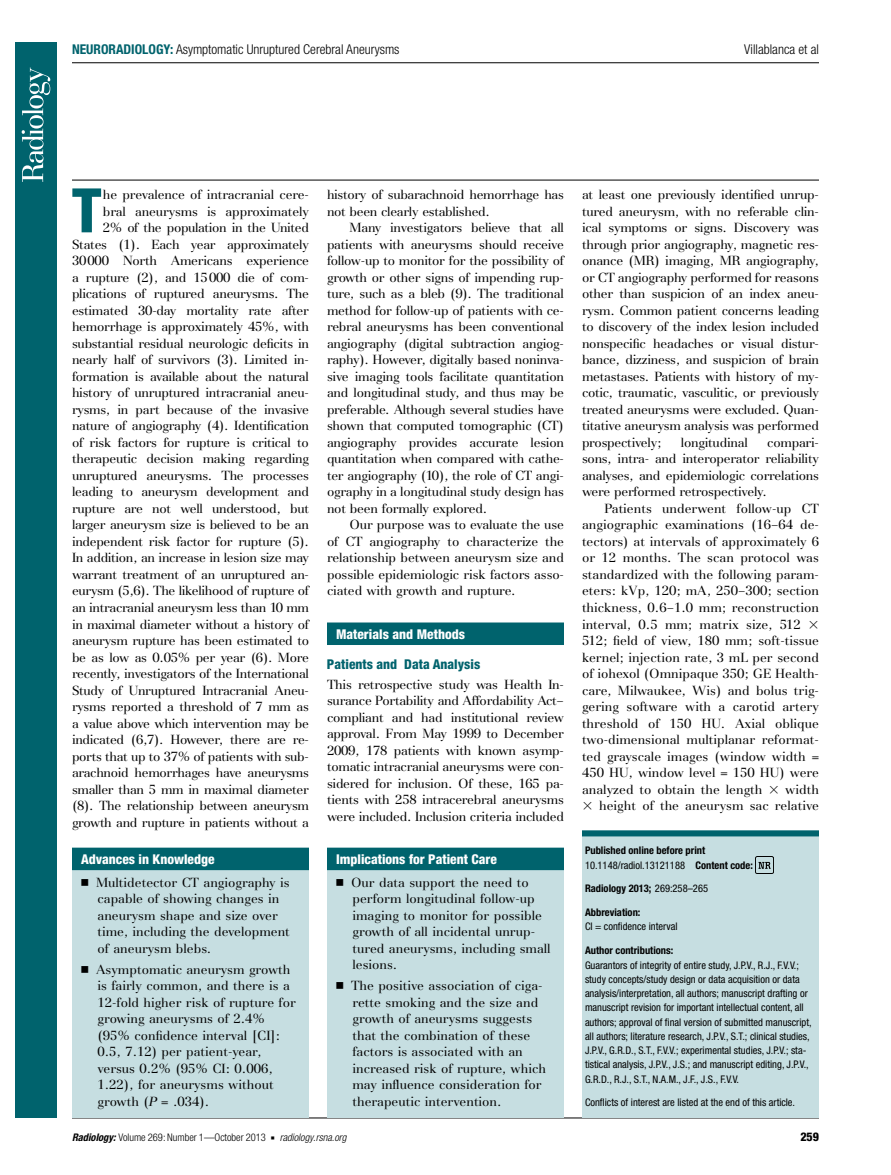
<style>
.page{position:relative;width:891px;height:1175px;background:#fff}
.page>*{position:absolute;margin:0;border:0;box-sizing:border-box;transform-origin:0 0}
.t1{font:800 condensed 61.5px "Helvetica Neue";color:#00636d}
.t2{font:300 condensed 13.5px "Helvetica Neue";color:#000}
.t3{font:800 condensed 13.5px "Helvetica Neue";color:#fff}
.t4{font:800 condensed 13.5px "Helvetica Neue";color:#00636d}
.t5{font:13.2px/16.5px "AT Basilia";letter-spacing:-.02em;color:#000;text-align:justify}
.t6{font:13.2px/16.5px "AT Basilia";color:#000}
.t7{font:800 condensed 12px "Helvetica Neue";color:#000}
.t8{font:condensed 10.5px/14.2px "Helvetica Neue";color:#000}
.t9{font:700 condensed 10.5px/14.2px "Helvetica Neue";color:#000}
.t10{font:300 condensed 10.5px "Helvetica Neue";color:#000}
.s1{font-weight:700;color:#00636d}
.s2{font-family:"Universal Newswith Comm Pi";font-size:13.5px}
.s3{font-style:italic}
.s4{font-family:"Universal Greekwith Math Pi"}
.s5{font-weight:400}
.s6{font-weight:700;font-style:italic}
.s7{font-family:"Universal Newswith Comm Pi";font-weight:400;font-stretch:normal;font-size:6px}
</style>
<div class="page">
<hr style="left:72px;top:180px;width:747px;height:1px;background:#000">
<hr style="left:72px;top:1117px;width:747px;height:1px;background:#000">
<hr style="left:72px;top:62px;width:747px;height:1px;background:#000">
<div style="left:327px;top:622px;width:237px;height:23px;background:#00636d"></div>
<div style="left:327px;top:853px;width:237px;height:264px;background:#c6dee1"></div>
<div style="left:327px;top:847px;width:237px;height:23px;background:#00636d"></div>
<div style="left:72px;top:853px;width:237px;height:264px;background:#c6dee1"></div>
<div style="left:72px;top:847px;width:237px;height:23px;background:#00636d"></div>
<div style="left:582px;top:830px;width:237px;height:287px;background:#c6dee1"></div>
<div style="left:582px;top:830px;width:237px;height:6px;background:#00636d"></div>
<img style="left:755px;top:857px;width:18px;height:16px">
<div style="left:15px;top:42px;width:42px;height:1075px;background:#00636d"></div>
<svg style="left:22px;top:68px;width:28px;height:114px"></svg>
<p class="t2" style="left:72px;top:41px;width:329px"><span class="s1">NEURORADIOLOGY:</span> Asymptomatic Unruptured Cerebral Aneurysms</p>
<p class="t2" style="left:744px;top:41px;width:76px">Villablanca et al</p>
<h1 class="t1" style="left:72px;top:172px;width:31px">T</h1>
<p class="t5" style="left:72px;top:187px;width:239px;text-align:right">he prevalence of intracranial cere-<br>bral aneurysms is approximately<br>2% of the population in the United States (1). Each year approximately 30000 North Americans experience a rupture (2), and 15000 die of com&shy;plications of ruptured aneurysms. The estimated 30-day mortality rate after hemorrhage is approximately 45%, with substantial residual neurologic deficits in nearly half of survivors (3). Limited in&shy;formation is available about the natural history of unruptured intracranial aneu&shy;rysms, in part because of the invasive nature of angiography (4). Identification of risk factors for rupture is critical to therapeutic decision making regarding unruptured aneurysms. The processes leading to aneurysm development and rupture are not well understood, but larger aneurysm size is believed to be an independent risk factor for rupture (5).<br>In addition, an increase in lesion size may warrant treatment of an unruptured an&shy;eurysm (5,6). The likelihood of rupture of an intracranial aneurysm less than 10 mm in maximal diameter without a history of aneurysm rupture has been estimated to be as low as 0.05% per year (6). More recently, investigators of the International Study of Unruptured Intracranial Aneu&shy;rysms reported a threshold of 7 mm as a value above which intervention may be indicated (6,7). However, there are re&shy;ports that up to 37% of patients with sub&shy;arachnoid hemorrhages have aneurysms smaller than 5 mm in maximal diameter (8). The relationship between aneurysm growth and rupture in patients without a</p>
<p class="t5" style="left:327px;top:187px;width:239px">history of subarachnoid hemorrhage has not been clearly established.</p>
<p class="t5" style="left:327px;top:220px;width:239px;text-indent:23px">Many investigators believe that all patients with aneurysms should receive follow-up to monitor for the possibility of growth or other signs of impending rup&shy;ture, such as a bleb (9). The traditional method for follow-up of patients with ce&shy;rebral aneurysms has been conventional angiography (digital subtraction angiog&shy;raphy). However, digitally based noninva&shy;sive imaging tools facilitate quantitation and longitudinal study, and thus may be preferable. Although several studies have shown that computed tomographic (CT) angiography provides accurate lesion quantitation when compared with cathe&shy;ter angiography (10), the role of CT angi&shy;ography in a longitudinal study design has not been formally explored.</p>
<p class="t5" style="left:327px;top:517px;width:239px;text-indent:23px">Our purpose was to evaluate the use of CT angiography to characterize the relationship between aneurysm size and possible epidemiologic risk factors asso&shy;ciated with growth and rupture.</p>
<p class="t3" style="left:336px;top:626px;width:131px">Materials and Methods</p>
<p class="t4" style="left:327px;top:656px;width:155px">Patients and Data Analysis</p>
<p class="t5" style="left:327px;top:676px;width:239px">This retrospective study was Health In&shy;surance Portability and Affordability Act– compliant and had institutional review approval. From May 1999 to December 2009, 178 patients with known asymp&shy;tomatic intracranial aneurysms were con&shy;sidered for inclusion. Of these, 165 pa&shy;tients with 258 intracerebral aneurysms were included. Inclusion criteria included</p>
<p class="t3" style="left:81px;top:851px;width:135px">Advances in Knowledge</p>
<p class="t6" style="left:98px;top:874px;width:194px;text-indent:-17px"><span class="s2">n</span> Multidetector CT angiography is capable of showing changes in aneurysm shape and size over time, including the development of aneurysm blebs.</p>
<p class="t6" style="left:98px;top:961px;width:200px;text-indent:-17px"><span class="s2">n</span> Asymptomatic aneurysm growth is fairly common, and there is a<br>12-fold higher risk of rupture for growing aneurysms of 2.4% (95% confidence interval [CI]:<br>0.5, 7.12) per patient-year, versus 0.2% (95% CI: 0.006,<br>1.22), for aneurysms without growth (<span class="s3">P</span> = .034).</p>
<p class="t3" style="left:336px;top:851px;width:162px">Implications for Patient Care</p>
<p class="t6" style="left:353px;top:874px;width:200px;text-indent:-17px"><span class="s2">n</span> Our data support the need to perform longitudinal follow-up imaging to monitor for possible growth of all incidental unrup&shy;tured aneurysms, including small lesions.</p>
<p class="t6" style="left:353px;top:977px;width:195px;text-indent:-17px"><span class="s2">n</span> The positive association of ciga&shy;rette smoking and the size and growth of aneurysms suggests that the combination of these factors is associated with an increased risk of rupture, which may influence consideration for therapeutic intervention.</p>
<p class="t5" style="left:582px;top:187px;width:239px">at least one previously identified unrup&shy;tured aneurysm, with no referable clin&shy;ical symptoms or signs. Discovery was through prior angiography, magnetic res&shy;onance (MR) imaging, MR angiography, or CT angiography performed for reasons other than suspicion of an index aneu&shy;rysm. Common patient concerns leading to discovery of the index lesion included nonspecific headaches or visual distur&shy;bance, dizziness, and suspicion of brain metastases. Patients with history of my&shy;cotic, traumatic, vasculitic, or previously treated aneurysms were excluded. Quan&shy;titative aneurysm analysis was performed prospectively;</p>
<p class="t5" style="left:582px;top:434px;width:239px;text-indent:185px">compari&shy;sons, intra- and interoperator reliability analyses, and epidemiologic correlations were performed retrospectively.</p>
<p class="t5" style="left:582px;top:500px;width:239px;text-indent:23px">Patients underwent follow-up CT angiographic examinations (16–64 de&shy;tectors) at intervals of approximately 6 or 12 months. The scan protocol was standardized with the following param&shy;eters: kVp, 120; mA, 250–300; section thickness, 0.6–1.0 mm; reconstruction interval, 0.5 mm; matrix size, 512 <span class="s4">3<br></span>512; field of view, 180 mm; soft-tissue kernel; injection rate, 3 mL per second of iohexol (Omnipaque 350; GE Health&shy;care, Milwaukee, Wis) and bolus trig&shy;gering software with a carotid artery threshold of 150 HU. Axial oblique two-dimensional multiplanar reformat&shy;ted grayscale images (window width = 450 HU, window level = 150 HU) were analyzed to obtain the length <span class="s4">3</span> width <span class="s4">3</span> height of the aneurysm sac relative</p>
<p class="t5" style="left:681px;top:434px;width:68px">longitudinal</p>
<p class="t9" style="left:585px;top:843px;width:169px">Published online before print<br><span class="s5">10.1148/radiol.13121188</span> Content code:</p>
<p class="t9" style="left:585px;top:881px;width:125px">Radiology 2013; <span class="s5">269:258–265</span></p>
<p class="t9" style="left:585px;top:905px;width:57px">Abbreviation:</p>
<p class="t8" style="left:585px;top:919px;width:94px">CI = confidence interval</p>
<p class="t9" style="left:585px;top:943px;width:90px">Author contributions:</p>
<p class="t8" style="left:585px;top:957px;width:228px">Guarantors of integrity of entire study, J.P.V., R.J., F.V.V.; study concepts/study design or data acquisition or data analysis/interpretation, all authors; manuscript drafting or manuscript revision for important intellectual content, all authors; approval of final version of submitted manuscript, all authors; literature research, J.P.V., S.T.; clinical studies, J.P.V., G.R.D., S.T., F.V.V.; experimental studies, J.P.V.; sta&shy;tistical analysis, J.P.V., J.S.; and manuscript editing, J.P.V., G.R.D., R.J., S.T., N.A.M., J.F., J.S., F.V.V.</p>
<p class="t8" style="left:585px;top:1094px;width:212px">Conflicts of interest are listed at the end of this article.</p>
<p class="t10" style="left:72px;top:1130px;width:276px"><span class="s6">Radiology:</span> Volume 269: Number 1—October 2013 <span class="s7">n</span> <span class="s3">radiology.rsna.org</span></p>
<p class="t7" style="left:801px;top:1128px;width:20px">259</p>
</div>
